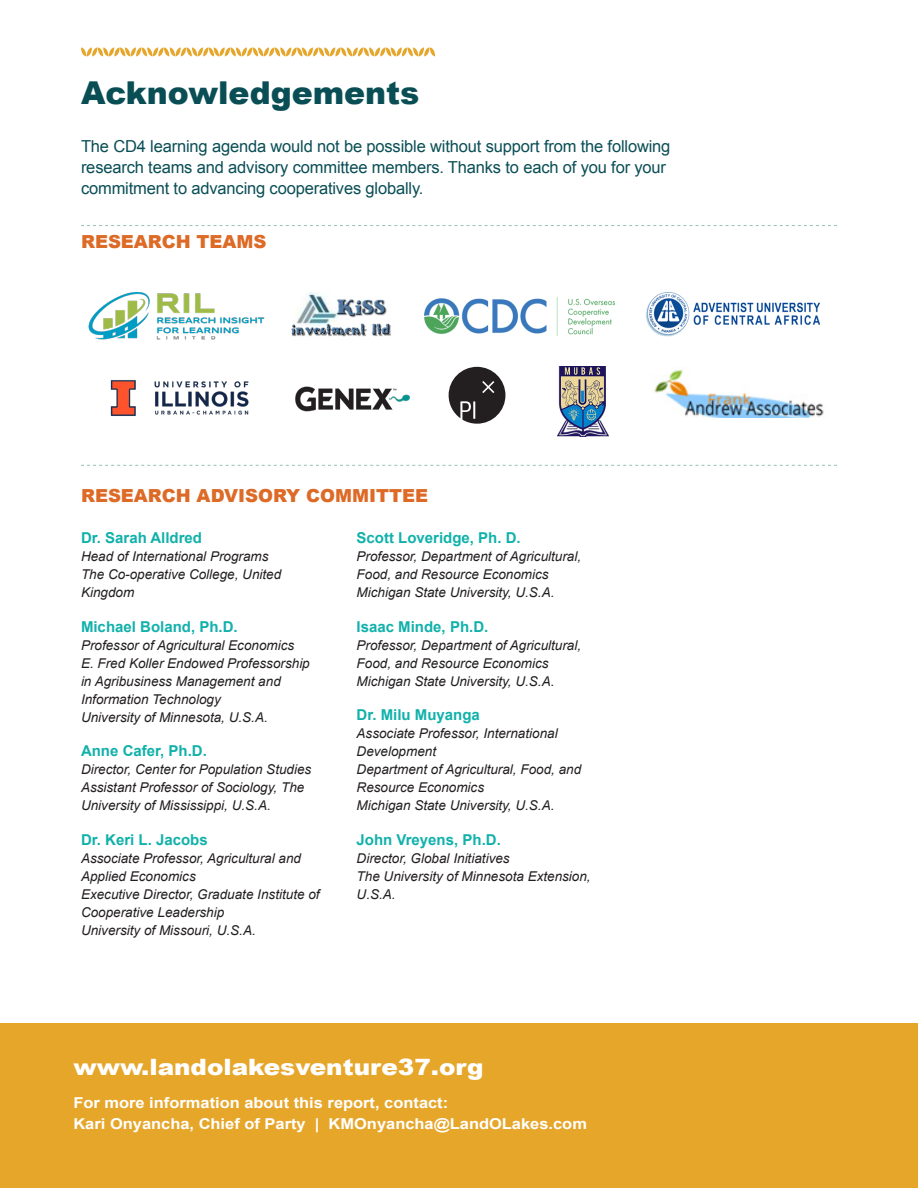
<style>
.page{position:relative;width:918px;height:1188px;background:#fff}
.page>*{position:absolute;margin:0;border:0;box-sizing:border-box;transform-origin:0 0}
.Heading{font:900 31.5px "Arial";color:#0a4e55}
.Heading-2{font:900 22.5px "Arial";color:#fff;scale:1.1 1}
.small_heading{font:900 18px "Arial";color:#dd6a26}
.para_header{font:16.5px/21px "Arial";letter-spacing:-.01em;color:#0a4e55}
.Ack_name{font:700 15px "Arial";color:#11b1ab}
.Ack_name-2{font:700 15px/21px "Arial";color:#fff;scale:1.1 1}
.Ack_title{font:italic 13.5px/18px "Arial";color:#231f20}
</style>
<div class="page">
<div style="left:0;top:1024px;width:918px;height:164px;background:#e6a62a"></div>
<svg style="left:81px;top:465px;width:756px;height:1px"></svg>
<img style="left:646px;top:292px;width:175px;height:44px">
<img style="left:292px;top:292px;width:99px;height:45px">
<img style="left:110px;top:380px;width:139px;height:36px">
<img style="left:295px;top:386px;width:115px;height:26px">
<img style="left:654px;top:369px;width:170px;height:48px">
<img style="left:425px;top:297px;width:190px;height:38px">
<img style="left:88px;top:292px;width:177px;height:48px">
<img style="left:558px;top:367px;width:50px;height:70px">
<svg style="left:449px;top:367px;width:56px;height:57px"></svg>
<svg style="left:81px;top:225px;width:756px;height:1px"></svg>
<svg style="left:81px;top:48px;width:354px;height:8px"></svg>
<p class="Heading" style="left:81px;top:69px;width:340px">Acknowledgements</p>
<p class="para_header" style="left:81px;top:135px;width:591px">The CD4 learning agenda would not be possible without support from the following research teams and advisory committee members. Thanks to each of you for your commitment to advancing cooperatives globally.</p>
<p class="small_heading" style="left:81px;top:228px;width:187px">RESEARCH TEAMS</p>
<p class="small_heading" style="left:81px;top:482px;width:349px">RESEARCH ADVISORY COMMITTEE</p>
<p class="Ack_name" style="left:81px;top:528px;width:123px">Dr. Sarah Alldred</p>
<p class="Ack_title" style="left:81px;top:547px;width:189px">Head of International Programs</p>
<p class="Ack_title" style="left:81px;top:565px;width:202px">The Co-operative College, United<br>Kingdom</p>
<p class="Ack_name" style="left:81px;top:616px;width:158px">Michael Boland, Ph.D.</p>
<p class="Ack_title" style="left:81px;top:636px;width:215px">Professor of Agricultural Economics</p>
<p class="Ack_title" style="left:81px;top:654px;width:230px">E. Fred Koller Endowed Professorship in Agribusiness Management and<br>Information Technology</p>
<p class="Ack_title" style="left:81px;top:708px;width:188px">University of Minnesota, U.S.A.</p>
<p class="Ack_name" style="left:81px;top:741px;width:127px">Anne Cafer, Ph.D.</p>
<p class="Ack_title" style="left:81px;top:760px;width:232px">Director, Center for Population Studies</p>
<p class="Ack_title" style="left:81px;top:778px;width:225px">Assistant Professor of Sociology, The<br>University of Mississippi, U.S.A.</p>
<p class="Ack_name" style="left:81px;top:829px;width:128px">Dr. Keri L. Jacobs</p>
<p class="Ack_title" style="left:81px;top:849px;width:222px">Associate Professor, Agricultural and<br>Applied Economics</p>
<p class="Ack_title" style="left:81px;top:885px;width:240px">Executive Director, Graduate Institute of<br>Cooperative Leadership</p>
<p class="Ack_title" style="left:81px;top:921px;width:176px">University of Missouri, U.S.A.</p>
<p class="Ack_name" style="left:357px;top:528px;width:166px">Scott Loveridge, Ph. D.</p>
<p class="Ack_title" style="left:357px;top:547px;width:226px">Professor, Department of Agricultural,<br>Food, and Resource Economics</p>
<p class="Ack_title" style="left:357px;top:583px;width:199px">Michigan State University, U.S.A.</p>
<p class="Ack_name" style="left:357px;top:616px;width:133px">Isaac Minde, Ph.D.</p>
<p class="Ack_title" style="left:357px;top:636px;width:226px">Professor, Department of Agricultural,<br>Food, and Resource Economics</p>
<p class="Ack_title" style="left:357px;top:672px;width:199px">Michigan State University, U.S.A.</p>
<p class="Ack_name" style="left:357px;top:705px;width:125px">Dr. Milu Muyanga</p>
<p class="Ack_title" style="left:357px;top:724px;width:203px">Associate Professor, International<br>Development</p>
<p class="Ack_title" style="left:357px;top:760px;width:226px">Department of Agricultural, Food, and<br>Resource Economics</p>
<p class="Ack_title" style="left:357px;top:796px;width:199px">Michigan State University, U.S.A.</p>
<p class="Ack_name" style="left:357px;top:829px;width:146px">John Vreyens, Ph.D.</p>
<p class="Ack_title" style="left:357px;top:849px;width:155px">Director, Global Initiatives</p>
<p class="Ack_title" style="left:357px;top:867px;width:236px">The University of Minnesota Extension,<br>U.S.A.</p>
<p class="Heading-2" style="left:73px;top:1050px;width:374px">www.landolakesventure37.org</p>
<p class="Ack_name-2" style="left:73px;top:1092px;width:468px">For more information about this report, contact:<br>Kari Onyancha, Chief of Party | KMOnyancha@LandOLakes.com</p>
</div>
